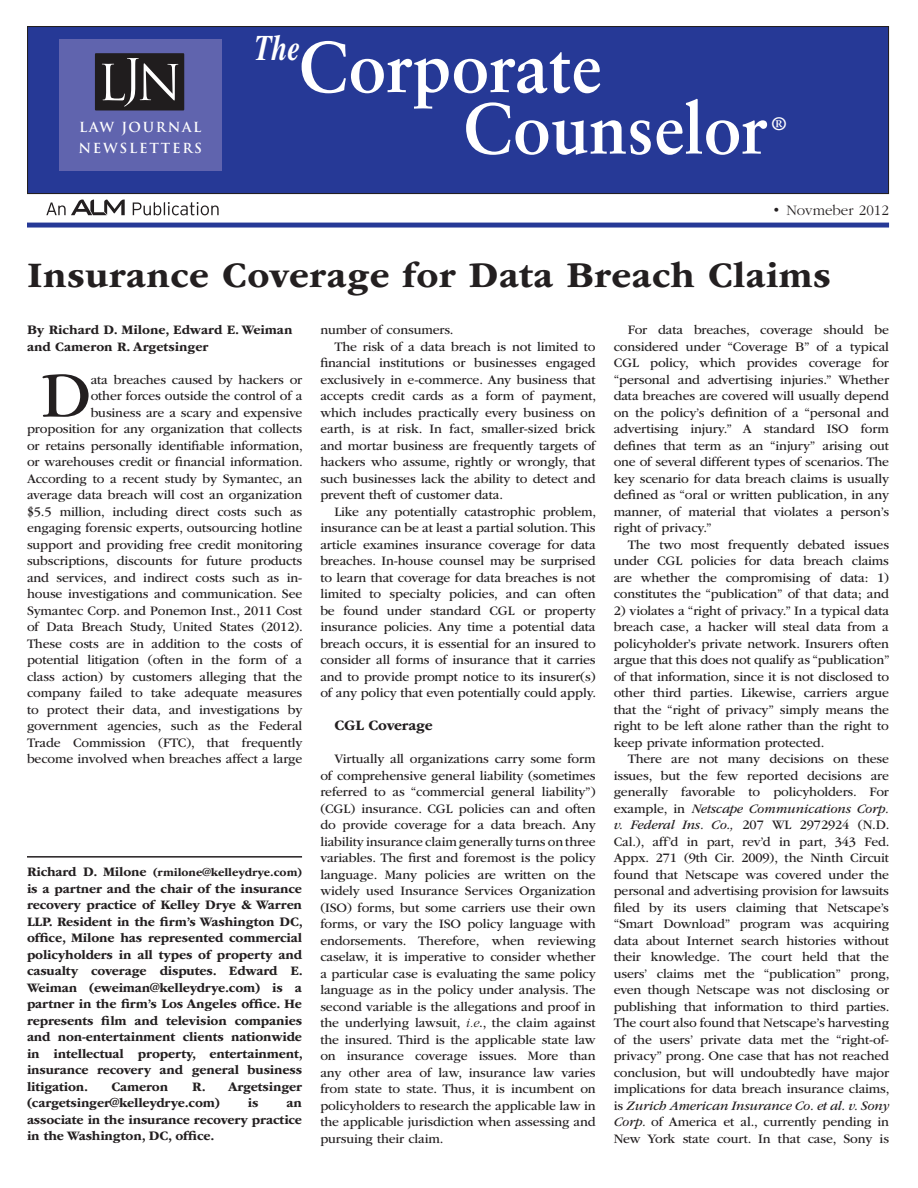
<style>
.page{position:relative;width:918px;height:1188px;background:#fff}
.page>*{position:absolute;margin:0;border:0;box-sizing:border-box;transform-origin:0 0}
.t1{font:700 72px "Sabon LT Std";color:#fff;scale:.95 1}
.TEXT_bodyCopy{font:66.45px "ITC Garamond Std";color:#231f20}
.HEAD_headline{font:700 37.5px "ITC Garamond Std";letter-spacing:.015em;color:#231f20}
.t2{font:italic 700 36px "Times LT Std";color:#fff;scale:.79 1}
.t3{font:700 18px "Sabon LT Std";color:#fff;scale:1.06 1}
.t4{font:300 15px "ITC Garamond Std";color:#231f20}
.TEXT_bodyCopy-2{font:700 15px "ITC Garamond Std";letter-spacing:-.01em;color:#231f20}
.TEXT_bodyCopy-3{font:13.5px/16.5px "ITC Garamond Std";letter-spacing:-.01em;color:#231f20;text-align:justify}
.BIO{font:700 13.5px/16.5px "ITC Garamond Std";letter-spacing:-.01em;color:#231f20;text-align:justify}
.BYLINE{font:700 13.5px/16.5px "ITC Garamond Std";color:#231f20}
.t5{font:700 13.5px/21px "Trajan Pro";letter-spacing:.13em;color:#fff}
.BIO-2{font:700 12px "ITC Garamond Std";color:#231f20}
.s1{font-size:13.5px}
.s2{font-weight:300;font-style:italic}
.s3{font-style:italic}
</style>
<div class="page">
<hr style="left:27px;top:856px;width:275px;height:2px;background:#231f20">
<div style="left:27px;top:223px;width:862px;height:5px;background:#263996"></div>
<div style="left:28px;top:27px;width:861px;height:167px;background:#263996"></div>
<div style="left:27px;top:26px;width:862px;height:168px;border:1px solid #231f20"></div>
<div style="left:59px;top:39px;width:163px;height:132px;background:#6064ae"></div>
<div style="left:95px;top:53px;width:89px;height:57px;background:#201d1e"></div>
<svg style="left:102px;top:58px;width:76px;height:49px"></svg>
<svg style="left:133px;top:202px;width:86px;height:13px"></svg>
<svg style="left:46px;top:200px;width:79px;height:15px"></svg>
<p class="t5" style="left:78px;top:117px;width:125px">LAW JOURNAL<br>NEWSLETTERS</p>
<p class="t2" style="left:254px;top:27px;width:60px">The</p>
<p class="t1" style="left:299px;top:23px;width:320px">Corporate</p>
<p class="t1" style="left:463px;top:84px;width:322px">Counselor</p>
<p class="t3" style="left:772px;top:112px;width:16px">®</p>
<p class="t4" style="left:772px;top:202px;width:118px">• Novmeber 2012</p>
<p class="HEAD_headline" style="left:27px;top:254px;width:805px">Insurance Coverage for Data Breach Claims</p>
<p class="BYLINE" style="left:27px;top:322px;width:267px">By Richard D. Milone, Edward E. Weiman and Cameron R. Argetsinger</p>
<p class="TEXT_bodyCopy" style="left:41px;top:359px;width:52px">D</p>
<p class="TEXT_bodyCopy-3" style="left:27px;top:371px;width:277px;text-align:right">ata breaches caused by hackers or<br>other forces outside the control of a<br>business are a scary and expensive proposition for any organization that collects or retains personally identifiable information, or warehouses credit or financial information.<br>According to a recent study by Symantec, an average data breach will cost an organization $5.5 million, including direct costs such as engaging forensic experts, outsourcing hotline support and providing free credit monitoring subscriptions, discounts for future products and services, and indirect costs such as in&shy;house investigations and communication. See Symantec Corp. and Ponemon Inst., 2011 Cost of Data Breach Study, United States (2012).<br>These costs are in addition to the costs of potential litigation (often in the form of a class action) by customers alleging that the company failed to take adequate measures to protect their data, and investigations by government agencies, such as the Federal Trade Commission (FTC), that frequently become involved when breaches affect a large</p>
<p class="BIO-2" style="left:27px;top:866px;width:277px"><span class="s1">Richard D. Milone</span> (rmilone@kelleydrye.com)</p>
<p class="BIO" style="left:27px;top:880px;width:277px">is a partner and the chair of the insurance recovery practice of Kelley Drye &amp; Warren LLP. Resident in the firm’s Washington DC, office, Milone has represented commercial policyholders in all types of property and casualty coverage disputes. Edward E.<br>Weiman (eweiman@kelleydrye.com) is a partner in the firm’s Los Angeles office. He represents film and television companies and non-entertainment clients nationwide in intellectual property, entertainment, insurance recovery and general business litigation.</p>
<p class="BIO" style="left:27px;top:1078px;width:277px;text-indent:165px">R. Argetsinger (cargetsinger@kelleydrye.com)</p>
<p class="BIO" style="left:111px;top:1078px;width:58px">Cameron</p>
<p class="BIO" style="left:248px;top:1095px;width:12px">is</p>
<p class="BIO" style="left:27px;top:1095px;width:277px;text-indent:260px">an associate in the insurance recovery practice in the Washington, DC, office.</p>
<p class="TEXT_bodyCopy-3" style="left:320px;top:322px;width:135px">number of consumers.</p>
<p class="TEXT_bodyCopy-3" style="left:320px;top:338px;width:277px;text-indent:14px">The risk of a data breach is not limited to financial institutions or businesses engaged exclusively in e-commerce. Any business that accepts credit cards as a form of payment, which includes practically every business on earth, is at risk. In fact, smaller-sized brick and mortar business are frequently targets of hackers who assume, rightly or wrongly, that such businesses lack the ability to detect and prevent theft of customer data.</p>
<p class="TEXT_bodyCopy-3" style="left:320px;top:503px;width:277px;text-indent:14px">Like any potentially catastrophic problem, insurance can be at least a partial solution. This article examines insurance coverage for data breaches. In-house counsel may be surprised to learn that coverage for data breaches is not limited to specialty policies, and can often be found under standard CGL or property insurance policies. Any time a potential data breach occurs, it is essential for an insured to consider all forms of insurance that it carries and to provide prompt notice to its insurer(s) of any policy that even potentially could apply.</p>
<p class="TEXT_bodyCopy-2" style="left:334px;top:717px;width:100px">CGL Coverage</p>
<p class="TEXT_bodyCopy-3" style="left:320px;top:751px;width:277px;text-indent:14px">Virtually all organizations carry some form of comprehensive general liability (sometimes referred to as “commercial general liability”) (CGL) insurance. CGL policies can and often do provide coverage for a data breach. Any liability insurance claim generally turns on three variables. The first and foremost is the policy language. Many policies are written on the widely used Insurance Services Organization (ISO) forms, but some carriers use their own forms, or vary the ISO policy language with endorsements. Therefore, when reviewing caselaw, it is imperative to consider whether a particular case is evaluating the same policy language as in the policy under analysis. The second variable is the allegations and proof in the underlying lawsuit, <span class="s2">i.e</span>., the claim against the insured. Third is the applicable state law on insurance coverage issues. More than any other area of law, insurance law varies from state to state. Thus, it is incumbent on policyholders to research the applicable law in the applicable jurisdiction when assessing and pursuing their claim.</p>
<p class="TEXT_bodyCopy-3" style="left:614px;top:322px;width:277px;text-indent:14px">For data breaches, coverage should be considered under “Coverage B” of a typical CGL policy, which provides coverage for “personal and advertising injuries.” Whether data breaches are covered will usually depend on the policy’s definition of a “personal and advertising injury.” A standard ISO form defines that term as an “injury” arising out one of several different types of scenarios. The key scenario for data breach claims is usually defined as “oral or written publication, in any manner, of material that violates a person’s right of privacy.”</p>
<p class="TEXT_bodyCopy-3" style="left:614px;top:536px;width:277px;text-indent:14px">The two most frequently debated issues under CGL policies for data breach claims are whether the compromising of data: 1) constitutes the “publication” of that data; and</p>
<p class="TEXT_bodyCopy-3" style="left:614px;top:602px;width:278px">2) violates a “right of privacy.” In a typical data breach case, a hacker will steal data from a policyholder’s private network. Insurers often argue that this does not qualify as “publication” of that information, since it is not disclosed to other third parties. Likewise, carriers argue that the “right of privacy” simply means the right to be left alone rather than the right to keep private information protected.</p>
<p class="TEXT_bodyCopy-3" style="left:614px;top:751px;width:277px;text-indent:14px">There are not many decisions on these issues, but the few reported decisions are generally favorable to policyholders. For example, in <span class="s3">Netscape Communications Corp. v. Federal Ins. Co.,</span> 207 WL 2972924 (N.D.<br>Cal.), aff’d in part, rev’d in part, 343 Fed.<br>Appx. 271 (9th Cir. 2009), the Ninth Circuit found that Netscape was covered under the personal and advertising provision for lawsuits filed by its users claiming that Netscape’s “Smart Download” program was acquiring data about Internet search histories without their knowledge. The court held that the users’ claims met the “publication” prong, even though Netscape was not disclosing or publishing that information to third parties.<br>The court also found that Netscape’s harvesting of the users’ private data met the “right-of&shy;privacy” prong. One case that has not reached conclusion, but will undoubtedly have major implications for data breach insurance claims, is <span class="s3">Zurich American Insurance Co. et al. v. Sony Corp.</span> of America et al., currently pending in New York state court. In that case, Sony is</p>
</div>
